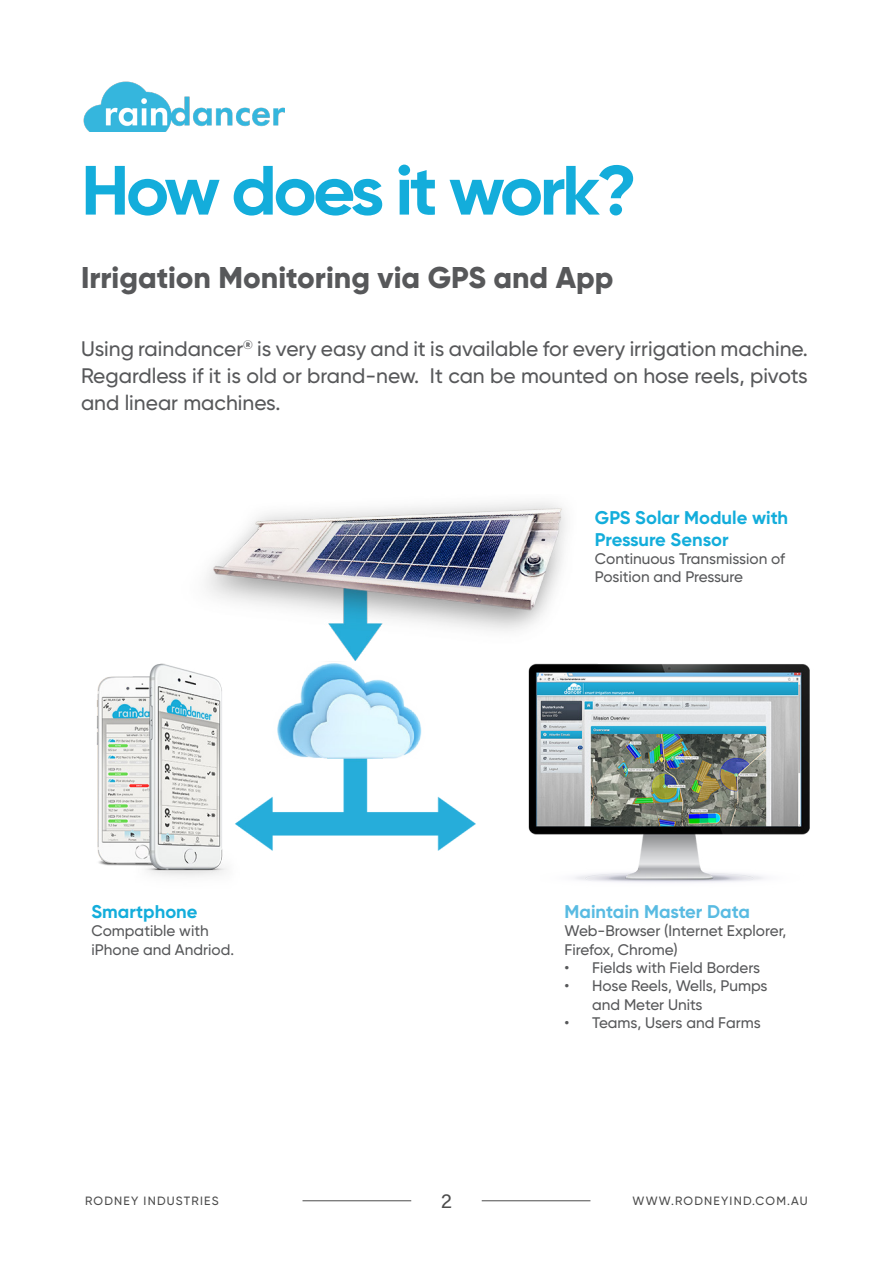
<style>
.page{position:relative;width:893px;height:1263px;background:#fff}
.page>*{position:absolute;margin:0;border:0;box-sizing:border-box;transform-origin:0 0}
.Title_30_pt{font:700 69.45px "Gilroy";letter-spacing:-.05em;color:#13addb;scale:1.05 1}
._20pt_Size_Align_Left{font:800 30px "Gilroy";color:#57585a}
._12pt_Size_Align_Left{font:500 21px/27px "Gilroy";color:#57585a}
.t1{font:19.5px "Acumin Pro";color:#4c4c4c}
._12pt_Size_Align_Left-2{font:700 18.3px/22px "Gilroy";color:#13addb}
._12pt_Size_Align_Left-3{font:700 18.3px "Gilroy";color:#59bbe2}
._12pt_Size_Align_Left-4{font:500 15.3px/18.3px "Gilroy";color:#57585a}
.t2{font:500 12px "Gilroy";letter-spacing:.1em;color:#4c4c4c}
</style>
<div class="page">
<img style="left:96px;top:502px;width:714px;height:381px">
<hr style="left:482px;top:1200px;width:108px;height:1px;background:#4c4c4c">
<hr style="left:302px;top:1200px;width:109px;height:1px;background:#4c4c4c">
<img style="left:83px;top:81px;width:201px;height:50px">
<p class="Title_30_pt" style="left:81px;top:147px;width:531px">How does it work?</p>
<p class="_20pt_Size_Align_Left" style="left:81px;top:259px;width:534px">Irrigation Monitoring via GPS and App</p>
<p class="_12pt_Size_Align_Left" style="left:81px;top:335px;width:728px">Using raindancer<sup>®</sup> is very easy and it is available for every irrigation machine.</p>
<p class="_12pt_Size_Align_Left" style="left:81px;top:362px;width:728px">Regardless if it is old or brand-new. It can be mounted on hose reels, pivots and linear machines.</p>
<p class="_12pt_Size_Align_Left-2" style="left:92px;top:900px;width:107px">Smartphone</p>
<p class="_12pt_Size_Align_Left-4" style="left:92px;top:921px;width:144px">Compatible with iPhone and Andriod.</p>
<p class="_12pt_Size_Align_Left-2" style="left:595px;top:506px;width:195px">GPS Solar Module with<br>Pressure Sensor</p>
<p class="_12pt_Size_Align_Left-4" style="left:595px;top:549px;width:192px">Continuous Transmission of<br>Position and Pressure</p>
<p class="_12pt_Size_Align_Left-3" style="left:565px;top:900px;width:187px">Maintain Master Data</p>
<p class="_12pt_Size_Align_Left-4" style="left:565px;top:921px;width:223px">Web-Browser (Internet Explorer,<br>Firefox, Chrome)</p>
<p class="_12pt_Size_Align_Left-4" style="left:565px;top:958px;width:197px">• Fields with Field Borders</p>
<p class="_12pt_Size_Align_Left-4" style="left:592px;top:977px;width:177px;text-indent:-28px">• Hose Reels, Wells, Pumps and Meter Units</p>
<p class="_12pt_Size_Align_Left-4" style="left:565px;top:1013px;width:198px">• Teams, Users and Farms</p>
<p class="t2" style="left:85px;top:1194px;width:135px">RODNEY INDUSTRIES</p>
<p class="t1" style="left:441px;top:1187px;width:12px">2</p>
<p class="t2" style="left:632px;top:1194px;width:177px">WWW.RODNEYIND.COM.AU</p>
</div>
